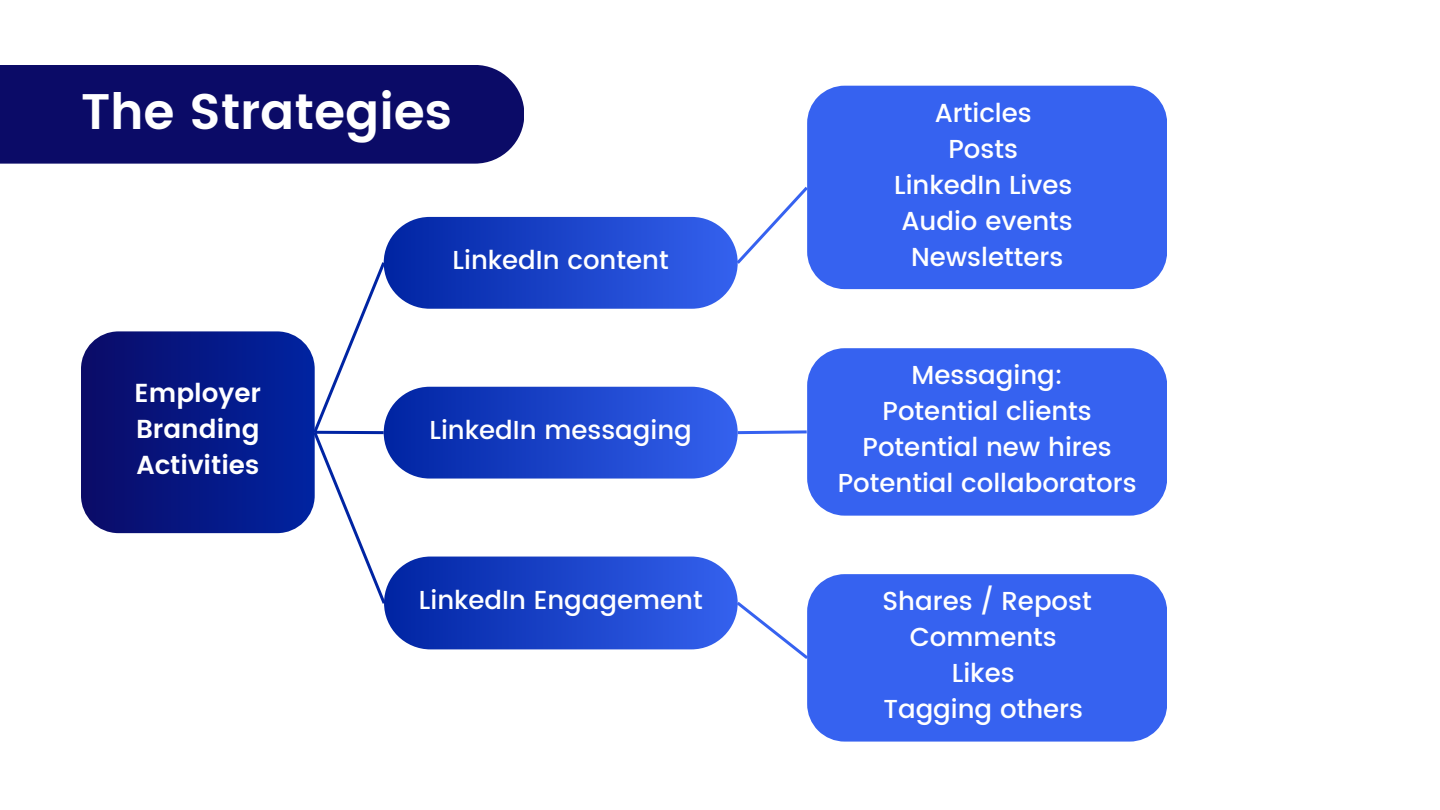
<style>
.page{position:relative;width:1440px;height:810px;background:#fff}
.page>*{position:absolute;margin:0;border:0;box-sizing:border-box;transform-origin:0 0}
.t1{font:600 50px "Poppins";color:#fff}
.t2{font:500 26px "Poppins";color:#fff}
.t3{font:600 26px/36px "Poppins";color:#fff;text-align:justify}
</style>
<div class="page">
<div style="left:81px;top:331px;width:233px;height:202px;background:linear-gradient(to right,#0b0b67,#0023a1);border-radius:38px"></div>
<div style="left:384px;top:217px;width:354px;height:92px;background:linear-gradient(to right,#0024a2,#3663ee);border-radius:46px"></div>
<div style="left:384px;top:387px;width:354px;height:92px;background:linear-gradient(to right,#0024a2,#3663ee);border-radius:46px"></div>
<div style="left:384px;top:557px;width:354px;height:92px;background:linear-gradient(to right,#0024a2,#3662ee);border-radius:46px"></div>
<svg style="left:311px;top:259px;width:77px;height:348px"></svg>
<div style="left:807px;top:86px;width:360px;height:203px;background:#3662f0"></div>
<div style="left:807px;top:348px;width:360px;height:168px;background:#3662f0"></div>
<div style="left:807px;top:574px;width:360px;height:168px;background:#3662f0"></div>
<svg style="left:735px;top:429px;width:75px;height:7px"></svg>
<svg style="left:733px;top:184px;width:78px;height:83px"></svg>
<svg style="left:733px;top:599px;width:78px;height:63px"></svg>
<div style="left:0;top:65px;width:524px;height:99px;background:#0b0b67"></div>
<p class="t1" style="left:81px;top:82px;width:373px">The Strategies</p>
<p class="t3" style="left:135px;top:375px;width:128px">Employer Branding Activities</p>
<p class="t2" style="left:453px;top:245px;width:218px">LinkedIn content</p>
<p class="t2" style="left:430px;top:415px;width:264px">LinkedIn messaging</p>
<p class="t2" style="left:419px;top:585px;width:285px">LinkedIn Engagement</p>
<p class="t2" style="left:935px;top:97px;width:99px">Articles</p>
<p class="t2" style="left:949px;top:133px;width:71px">Posts</p>
<p class="t2" style="left:894px;top:169px;width:180px">LinkedIn Lives</p>
<p class="t2" style="left:902px;top:205px;width:173px">Audio events</p>
<p class="t2" style="left:911px;top:241px;width:154px">Newsletters</p>
<p class="t2" style="left:912px;top:360px;width:153px">Messaging:</p>
<p class="t2" style="left:883px;top:396px;width:211px">Potential clients</p>
<p class="t2" style="left:863px;top:432px;width:251px">Potential new hires</p>
<p class="t2" style="left:838px;top:468px;width:300px">Potential collaborators</p>
<p class="t2" style="left:883px;top:586px;width:211px">Shares / Repost</p>
<p class="t2" style="left:910px;top:622px;width:149px">Comments</p>
<p class="t2" style="left:952px;top:658px;width:64px">Likes</p>
<p class="t2" style="left:883px;top:694px;width:201px">Tagging others</p>
</div>
